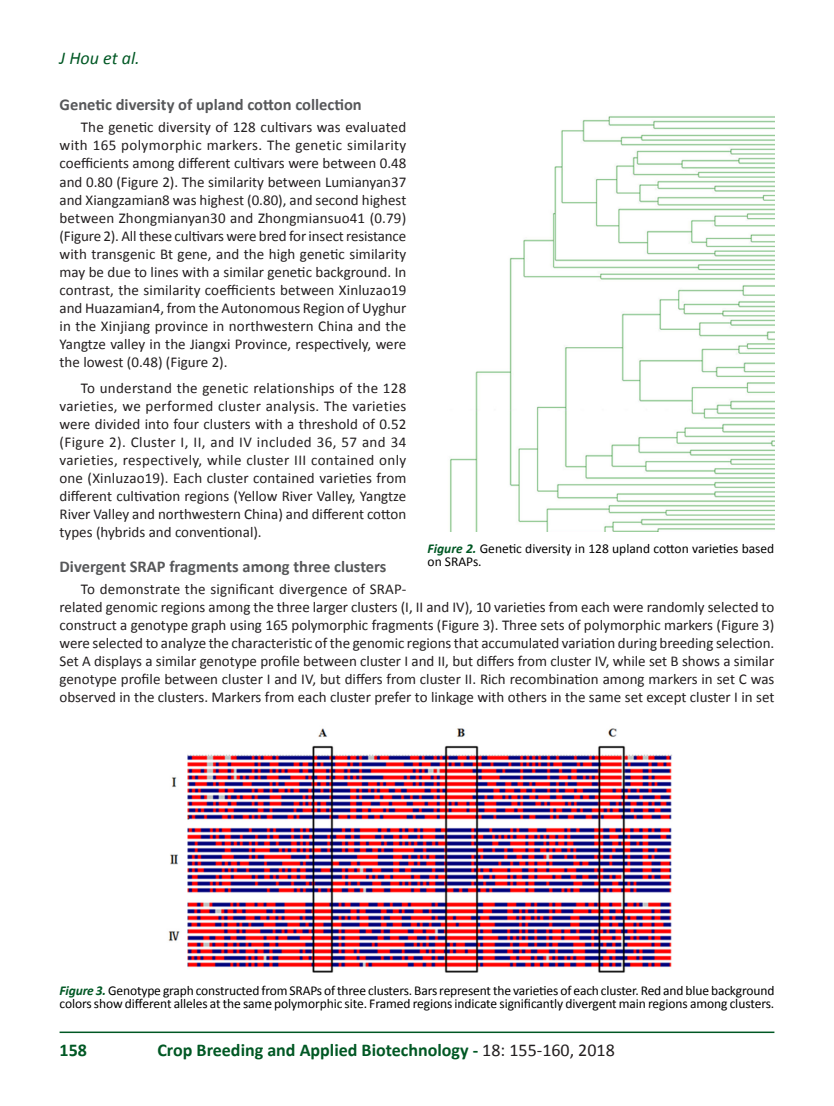
<style>
.page{position:relative;width:834px;height:1106px;background:#fff}
.page>*{position:absolute;margin:0;border:0;box-sizing:border-box;transform-origin:0 0}
.t1{font:700 18px "Calibri";color:#005824}
.t2{font:italic 18px "Calibri";color:#005824}
.SUBTITULO_2{font:700 16.5px "Calibri";color:#57585a}
.CORPO_DE_TEXTO{font:15px/18px "Calibri";color:#231f20;text-align:justify}
.FIGURAS_E_TABELAS{font:13.5px/13.5px "Calibri";letter-spacing:-.01em;color:#000}
.s1{font-weight:700;font-style:italic;color:#005824}
.s2{font-weight:400;color:#231f20}
</style>
<div class="page">
<hr style="left:60px;top:1031px;width:714px;height:2px;background:#005824">
<img style="left:449px;top:116px;width:325px;height:415px">
<img style="left:168px;top:728px;width:504px;height:244px">
<p class="t2" style="left:60px;top:45px;width:82px">J Hou et al.</p>
<p class="SUBTITULO_2" style="left:60px;top:93px;width:303px">Genetic diversity of upland cotton collection</p>
<p class="CORPO_DE_TEXTO" style="left:60px;top:118px;width:348px;text-indent:21px">The genetic diversity of 128 cultivars was evaluated with 165 polymorphic markers. The genetic similarity coefficients among different cultivars were between 0.48 and 0.80 (Figure 2). The similarity between Lumianyan37 and Xiangzamian8 was highest (0.80), and second highest between Zhongmianyan30 and Zhongmiansuo41 (0.79) (Figure 2). All these cultivars were bred for insect resistance with transgenic Bt gene, and the high genetic similarity may be due to lines with a similar genetic background. In contrast, the similarity coefficients between Xinluzao19 and Huazamian4, from the Autonomous Region of Uyghur in the Xinjiang province in northwestern China and the Yangtze valley in the Jiangxi Province, respectively, were the lowest (0.48) (Figure 2).</p>
<p class="CORPO_DE_TEXTO" style="left:60px;top:379px;width:348px;text-indent:21px">To understand the genetic relationships of the 128 varieties, we performed cluster analysis. The varieties were divided into four clusters with a threshold of 0.52 (Figure 2). Cluster I, II, and IV included 36, 57 and 34 varieties, respectively, while cluster III contained only one (Xinluzao19). Each cluster contained varieties from different cultivation regions (Yellow River Valley, Yangtze River Valley and northwestern China) and different cotton types (hybrids and conventional).</p>
<p class="SUBTITULO_2" style="left:60px;top:555px;width:328px">Divergent SRAP fragments among three clusters</p>
<p class="CORPO_DE_TEXTO" style="left:60px;top:580px;width:716px;text-align:left;text-indent:21px">To demonstrate the significant divergence of SRAP-<br>related genomic regions among the three larger clusters (I, II and IV), 10 varieties from each were randomly selected to construct a genotype graph using 165 polymorphic fragments (Figure 3). Three sets of polymorphic markers (Figure 3) were selected to analyze the characteristic of the genomic regions that accumulated variation during breeding selection.<br>Set A displays a similar genotype profile between cluster I and II, but differs from cluster IV, while set B shows a similar genotype profile between cluster I and IV, but differs from cluster II. Rich recombination among markers in set C was observed in the clusters. Markers from each cluster prefer to linkage with others in the same set except cluster I in set</p>
<p class="FIGURAS_E_TABELAS" style="left:427px;top:541px;width:348px"><span class="s1">Figure 2.</span> Genetic diversity in 128 upland cotton varieties based on SRAPs.</p>
<p class="FIGURAS_E_TABELAS" style="left:60px;top:983px;width:716px"><span class="s1">Figure 3.</span> Genotype graph constructed from SRAPs of three clusters. Bars represent the varieties of each cluster. Red and blue background colors show different alleles at the same polymorphic site. Framed regions indicate significantly divergent main regions among clusters.</p>
<p class="t1" style="left:60px;top:1037px;width:29px">158</p>
<p class="t1" style="left:157px;top:1037px;width:459px">Crop Breeding and Applied Biotechnology - <span class="s2">18: 155-160, 2018</span></p>
</div>
